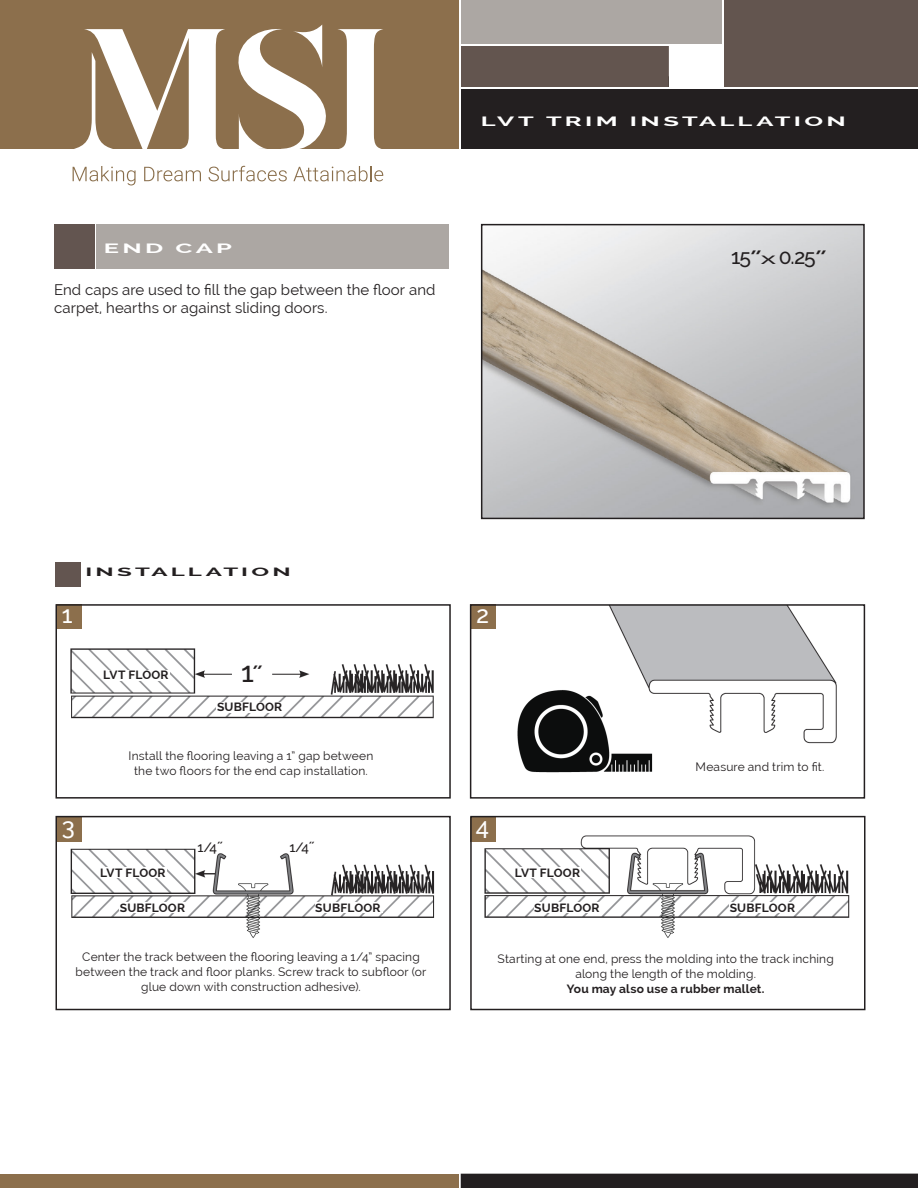
<style>
.page{position:relative;width:918px;height:1188px;background:#fff}
.page>*{position:absolute;margin:0;border:0;box-sizing:border-box;transform-origin:0 0}
.t1{font:500 28.5px "Raleway";color:#231f20}
.t2{font:500 24px "Raleway";color:#fff}
.t3{font:500 21px "Raleway";color:#231f20}
.t4{font:15px/18px "Raleway";letter-spacing:.005em;color:#231f20}
.t5{font:700 13.5px "Raleway";letter-spacing:.13em;color:#fff;scale:1.88 1}
.t6{font:500 13.5px "Raleway";color:#231f20}
.t7{font:12px/15px "Raleway";letter-spacing:.015em;color:#231f20;text-align:center}
.t8{font:700 12px "Raleway";letter-spacing:.015em;color:#231f20}
.t9{font:700 12px "Raleway";letter-spacing:.135em;color:#231f20;scale:2 1}
.s1{font-family:"Avenir";font-size:15px}
.s2{font-family:"Avenir";font-size:12px}
</style>
<div class="page">
<div style="left:54px;top:225px;width:40px;height:44px;background:#635550"></div>
<div style="left:97px;top:225px;width:352px;height:44px;background:#aca7a3"></div>
<div style="left:724px;top:0;width:194px;height:87px;background:#63554f"></div>
<div style="left:461px;top:46px;width:208px;height:41px;background:#63554f"></div>
<div style="left:462px;top:0;width:260px;height:45px;background:#aca7a3"></div>
<div style="left:458px;top:89px;width:460px;height:60px;background:#231f20"></div>
<div style="left:0;top:0;width:460px;height:149px;background:#8c6f4c"></div>
<svg style="left:73px;top:166px;width:63px;height:19px"></svg>
<svg style="left:144px;top:167px;width:57px;height:14px"></svg>
<svg style="left:209px;top:166px;width:78px;height:15px"></svg>
<svg style="left:293px;top:166px;width:90px;height:15px"></svg>
<svg style="left:74px;top:29px;width:151px;height:120px"></svg>
<svg style="left:338px;top:29px;width:45px;height:120px"></svg>
<svg style="left:238px;top:25px;width:88px;height:124px"></svg>
<hr style="left:459px;top:0;width:2px;height:150px;background:#fff">
<div style="left:461px;top:1174px;width:457px;height:14px;background:#231f20"></div>
<div style="left:0;top:1174px;width:459px;height:14px;background:#8c6f4c"></div>
<img style="left:484px;top:227px;width:378px;height:289px">
<div style="left:481px;top:224px;width:384px;height:295px;border:2px solid #231f20"></div>
<img style="left:517px;top:690px;width:136px;height:83px">
<img style="left:607px;top:607px;width:230px;height:137px">
<img style="left:484px;top:832px;width:366px;height:106px">
<img style="left:70px;top:848px;width:365px;height:90px">
<div style="left:56px;top:562px;width:25px;height:25px;background:#635550"></div>
<div style="left:56px;top:604px;width:25px;height:25px;background:#8c6f4c"></div>
<div style="left:56px;top:817px;width:25px;height:25px;background:#8c6f4c"></div>
<div style="left:470px;top:817px;width:25px;height:25px;background:#8c6f4c"></div>
<img style="left:55px;top:647px;width:379px;height:102px">
<div style="left:56px;top:604px;width:395px;height:195px;border:2px solid #231f20"></div>
<div style="left:56px;top:816px;width:395px;height:194px;border:2px solid #231f20"></div>
<div style="left:470px;top:816px;width:396px;height:194px;border:2px solid #231f20"></div>
<div style="left:103px;top:670px;width:66px;height:10px;background:#fff"></div>
<div style="left:100px;top:867px;width:66px;height:11px;background:#fff"></div>
<div style="left:217px;top:702px;width:67px;height:10px;background:#fff"></div>
<div style="left:119px;top:902px;width:68px;height:10px;background:#fff"></div>
<div style="left:315px;top:902px;width:67px;height:10px;background:#fff"></div>
<div style="left:514px;top:867px;width:67px;height:11px;background:#fff"></div>
<div style="left:534px;top:902px;width:67px;height:10px;background:#fff"></div>
<div style="left:729px;top:902px;width:68px;height:10px;background:#fff"></div>
<div style="left:471px;top:604px;width:25px;height:25px;background:#8c6f4c"></div>
<div style="left:470px;top:604px;width:395px;height:195px;border:2px solid #231f20"></div>
<p class="t5" style="left:104px;top:241px;width:70px">END CAP</p>
<p class="t4" style="left:54px;top:281px;width:383px">End caps are used to fill the gap between the floor and carpet, hearths or against sliding doors.</p>
<p class="t5" style="left:481px;top:114px;width:196px">LVT TRIM INSTALLATION</p>
<p class="t3" style="left:731px;top:245px;width:99px">15<span class="s1">”</span><span class="s2">X</span> 0.25<span class="s1">”</span></p>
<p class="t2" style="left:62px;top:601px;width:12px">1</p>
<p class="t9" style="left:85px;top:565px;width:104px">INSTALLATION</p>
<p class="t8" style="left:103px;top:668px;width:67px">LVT FLOOR</p>
<p class="t1" style="left:241px;top:656px;width:24px">1<sup>”</sup></p>
<p class="t8" style="left:217px;top:700px;width:67px">SUBFLOOR</p>
<p class="t7" style="left:129px;top:748px;width:246px">Install the flooring leaving a 1” gap between</p>
<p class="t7" style="left:134px;top:763px;width:235px">the two floors for the end cap installation.</p>
<p class="t2" style="left:476px;top:601px;width:15px">2</p>
<p class="t7" style="left:696px;top:759px;width:130px">Measure and trim to fit.</p>
<p class="t2" style="left:62px;top:812px;width:15px">3</p>
<p class="t2" style="left:476px;top:812px;width:15px">4</p>
<p class="t6" style="left:198px;top:839px;width:28px">1/4<sup>”</sup></p>
<p class="t6" style="left:290px;top:839px;width:28px">1/4<sup>”</sup></p>
<p class="t8" style="left:100px;top:865px;width:67px">LVT FLOOR</p>
<p class="t8" style="left:515px;top:865px;width:67px">LVT FLOOR</p>
<p class="t8" style="left:534px;top:900px;width:67px">SUBFLOOR</p>
<p class="t8" style="left:730px;top:900px;width:67px">SUBFLOOR</p>
<p class="t8" style="left:120px;top:900px;width:67px">SUBFLOOR</p>
<p class="t8" style="left:315px;top:900px;width:67px">SUBFLOOR</p>
<p class="t7" style="left:76px;top:949px;width:352px">Center the track between the flooring leaving a 1/4” spacing between the track and floor planks. Screw track to subfloor (or glue down with construction adhesive).</p>
<p class="t7" style="left:498px;top:951px;width:338px">Starting at one end, press the molding into the track inching along the length of the molding.</p>
<p class="t8" style="left:567px;top:982px;width:199px">You may also use a rubber mallet.</p>
</div>
